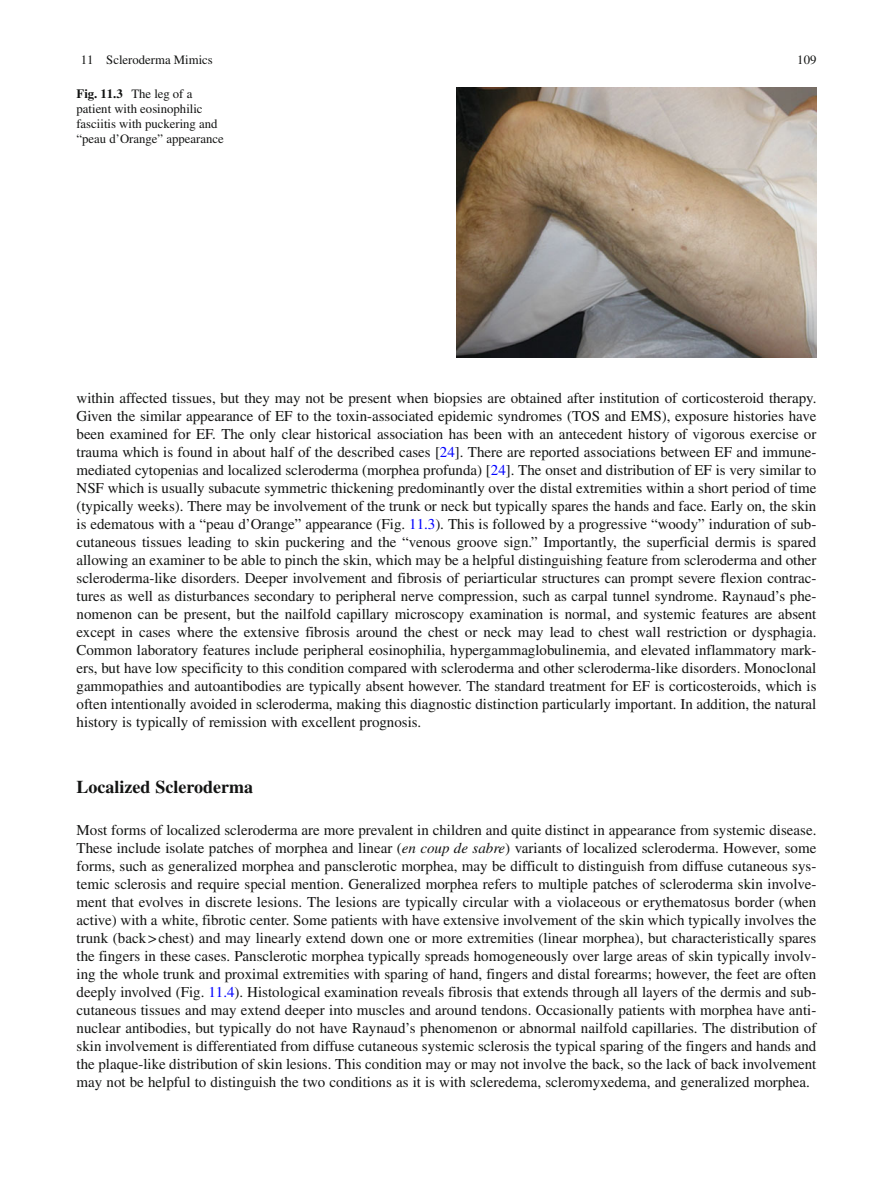
<style>
.page{position:relative;width:893px;height:1187px;background:#fff}
.page>*{position:absolute;margin:0;border:0;box-sizing:border-box;transform-origin:0 0}
.t1{font:700 18px "Times";color:#131413}
.t2{font:15px/18px "Times";color:#131413;text-align:justify}
.t3{font:12.75px/15px "Times";color:#131413}
.s1{font-weight:700}
.s2{color:#00f}
.s3{font-style:italic}
</style>
<div class="page">
<img style="left:456px;top:88px;width:360px;height:270px">
<p class="t3" style="left:81px;top:54px;width:134px">11 Scleroderma Mimics</p>
<p class="t3" style="left:797px;top:54px;width:21px">109</p>
<p class="t3" style="left:77px;top:87px;width:149px"><span class="s1">Fig. 11.3</span> The leg of a patient with eosinophilic fasciitis with puckering and “peau d’Orange” appearance</p>
<p class="t2" style="left:77px;top:390px;width:742px">within affected tissues, but they may not be present when biopsies are obtained after institution of corticosteroid therapy.<br>Given the similar appearance of EF to the toxin-associated epidemic syndromes (TOS and EMS), exposure histories have been examined for EF. The only clear historical association has been with an antecedent history of vigorous exercise or trauma which is found in about half of the described cases [ <span class="s2">24</span> ] . There are reported associations between EF and immune&shy;mediated cytopenias and localized scleroderma (morphea profunda) [ <span class="s2">24</span> ] . The onset and distribution of EF is very similar to NSF which is usually subacute symmetric thickening predominantly over the distal extremities within a short period of time (typically weeks). There may be involvement of the trunk or neck but typically spares the hands and face. Early on, the skin is edematous with a “peau d’Orange” appearance (Fig. <span class="s2">11.3</span> ). This is followed by a progressive “woody” induration of sub&shy;cutaneous tissues leading to skin puckering and the “venous groove sign.” Importantly, the superficial dermis is spared allowing an examiner to be able to pinch the skin, which may be a helpful distinguishing feature from scleroderma and other scleroderma-like disorders. Deeper involvement and fibrosis of periarticular structures can prompt severe flexion contrac&shy;tures as well as disturbances secondary to peripheral nerve compression, such as carpal tunnel syndrome. Raynaud’s phe&shy;nomenon can be present, but the nailfold capillary microscopy examination is normal, and systemic features are absent except in cases where the extensive fibrosis around the chest or neck may lead to chest wall restriction or dysphagia.<br>Common laboratory features include peripheral eosinophilia, hypergammaglobulinemia, and elevated inflammatory mark&shy;ers, but have low specificity to this condition compared with scleroderma and other scleroderma-like disorders. Monoclonal gammopathies and autoantibodies are typically absent however. The standard treatment for EF is corticosteroids, which is often intentionally avoided in scleroderma, making this diagnostic distinction particularly important. In addition, the natural history is typically of remission with excellent prognosis.</p>
<p class="t1" style="left:77px;top:780px;width:178px">Localized Scleroderma</p>
<p class="t2" style="left:77px;top:822px;width:741px">Most forms of localized scleroderma are more prevalent in children and quite distinct in appearance from systemic disease.<br>These include isolate patches of morphea and linear ( <span class="s3">en coup de sabre</span> ) variants of localized scleroderma. However, some forms, such as generalized morphea and pansclerotic morphea, may be difficult to distinguish from diffuse cutaneous sys&shy;temic sclerosis and require special mention. Generalized morphea refers to multiple patches of scleroderma skin involve&shy;ment that evolves in discrete lesions. The lesions are typically circular with a violaceous or erythematosus border (when active) with a white, fibrotic center. Some patients with have extensive involvement of the skin which typically involves the trunk (back &gt; chest) and may linearly extend down one or more extremities (linear morphea), but characteristically spares the fingers in these cases. Pansclerotic morphea typically spreads homogeneously over large areas of skin typically involv&shy;ing the whole trunk and proximal extremities with sparing of hand, fingers and distal forearms; however, the feet are often deeply involved (Fig. <span class="s2">11.4</span> ). Histological examination reveals fibrosis that extends through all layers of the dermis and sub&shy;cutaneous tissues and may extend deeper into muscles and around tendons. Occasionally patients with morphea have anti&shy;nuclear antibodies, but typically do not have Raynaud’s phenomenon or abnormal nailfold capillaries. The distribution of skin involvement is differentiated from diffuse cutaneous systemic sclerosis the typical sparing of the fingers and hands and the plaque-like distribution of skin lesions. This condition may or may not involve the back, so the lack of back involvement may not be helpful to distinguish the two conditions as it is with scleredema, scleromyxedema, and generalized morphea.</p>
</div>
